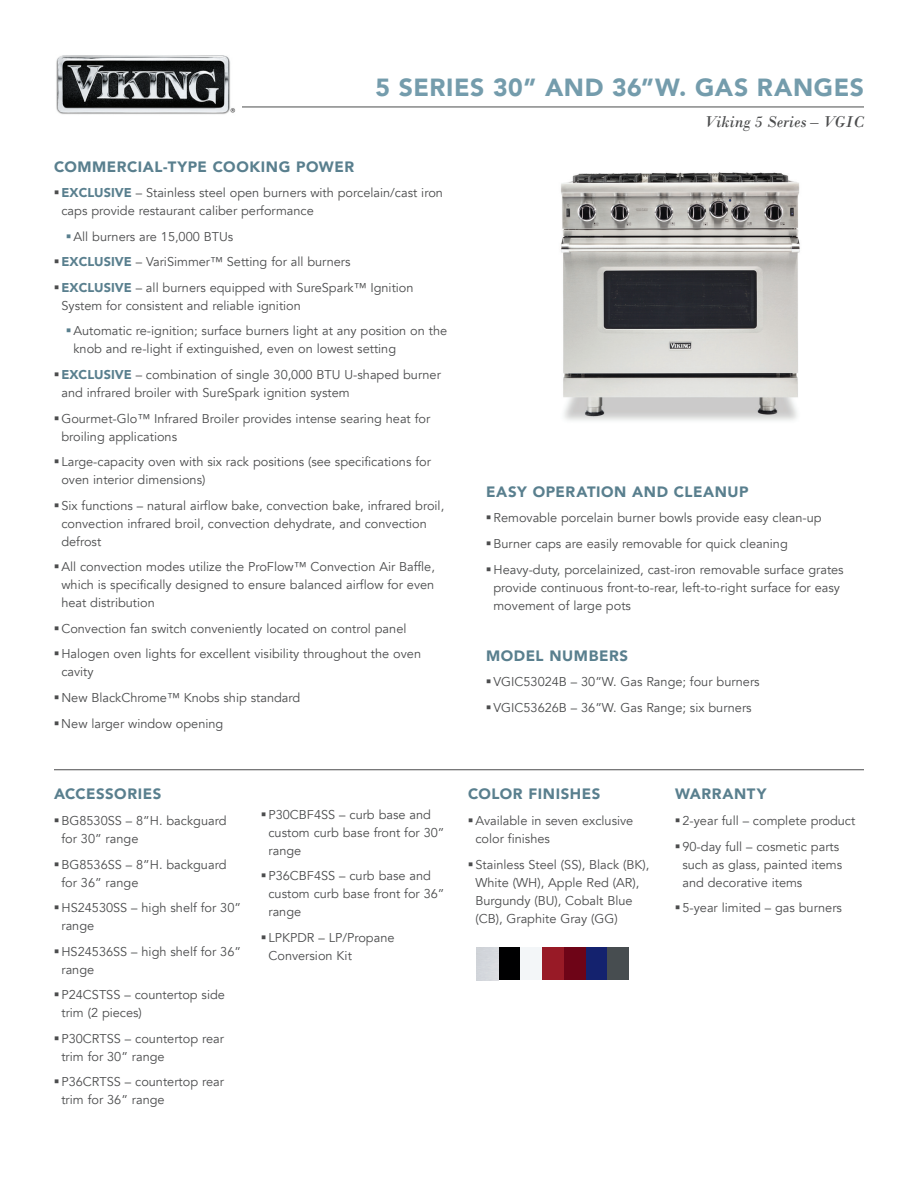
<style>
.page{position:relative;width:918px;height:1188px;background:#fff}
.page>*{position:absolute;margin:0;border:0;box-sizing:border-box;transform-origin:0 0}
.t1{font:900 24.75px "Avenir";letter-spacing:.02em;color:#749cac}
.t2{font:italic 16.5px "Bodoni";color:#4b4c4d}
.t3{font:900 15px "Avenir";letter-spacing:.035em;color:#597f8e}
.t4{font:12.75px/18px "Avenir";color:#4b4c4d}
.s1{font-weight:900;color:#597f8e}
.s2{color:#597f8e}
</style>
<div class="page">
<hr style="left:54px;top:769px;width:810px;height:1px;background:#4b4c4d">
<div style="left:499px;top:948px;width:21px;height:32px;background:#000001"></div>
<div style="left:520px;top:948px;width:22px;height:32px;background:#f3f6f8"></div>
<div style="left:542px;top:948px;width:22px;height:32px;background:#981a26"></div>
<div style="left:564px;top:948px;width:22px;height:32px;background:#6e0417"></div>
<div style="left:586px;top:948px;width:22px;height:32px;background:#14226e"></div>
<div style="left:608px;top:948px;width:21px;height:32px;background:#474d50"></div>
<hr style="left:241px;top:107px;width:623px;height:1px;background:#4b4c4d">
<img style="left:56px;top:55px;width:180px;height:60px">
<img style="left:561px;top:172px;width:239px;height:249px">
<h1 class="t1" style="left:376px;top:66px;width:490px">5 SERIES 30” AND 36”W. GAS RANGES</h1>
<p class="t2" style="left:704px;top:112px;width:161px">Viking 5 Series – VGIC</p>
<p class="t3" style="left:54px;top:154px;width:302px">COMMERCIAL-TYPE COOKING POWER</p>
<p class="t4" style="left:61px;top:184px;width:383px;text-indent:-7px">▪<span class="s1">EXCLUSIVE</span> – Stainless steel open burners with porcelain/cast iron caps provide restaurant caliber performance</p>
<p class="t4" style="left:66px;top:228px;width:169px"><span class="s2">▪</span>All burners are 15,000 BTUs</p>
<p class="t4" style="left:54px;top:253px;width:298px">▪<span class="s1">EXCLUSIVE</span> – VariSimmer™ Setting for all burners</p>
<p class="t4" style="left:61px;top:279px;width:354px;text-indent:-7px">▪<span class="s1">EXCLUSIVE</span> – all burners equipped with SureSpark™ Ignition<br>System for consistent and reliable ignition</p>
<p class="t4" style="left:73px;top:322px;width:375px;text-indent:-7px"><span class="s2">▪</span>Automatic re-ignition; surface burners light at any position on the knob and re-light if extinguished, even on lowest setting</p>
<p class="t4" style="left:61px;top:366px;width:381px;text-indent:-7px">▪<span class="s1">EXCLUSIVE</span> – combination of single 30,000 BTU U-shaped burner and infrared broiler with SureSpark ignition system</p>
<p class="t4" style="left:61px;top:409px;width:370px;text-indent:-7px">▪Gourmet-Glo™ Infrared Broiler provides intense searing heat for broiling applications</p>
<p class="t4" style="left:61px;top:453px;width:371px;text-indent:-7px">▪ Large-capacity oven with six rack positions (see specifications for oven interior dimensions)</p>
<p class="t4" style="left:61px;top:497px;width:384px;text-indent:-7px">▪Six functions – natural airflow bake, convection bake, infrared broil, convection infrared broil, convection dehydrate, and convection defrost</p>
<p class="t4" style="left:61px;top:558px;width:375px;text-align:justify;text-indent:-7px">▪All convection modes utilize the ProFlow™ Convection Air Baffle, which is specifically designed to ensure balanced airflow for even heat distribution</p>
<p class="t4" style="left:54px;top:620px;width:354px">▪Convection fan switch conveniently located on control panel</p>
<p class="t4" style="left:61px;top:645px;width:361px;text-indent:-7px">▪Halogen oven lights for excellent visibility throughout the oven cavity</p>
<p class="t4" style="left:54px;top:689px;width:248px">▪New BlackChrome™ Knobs ship standard</p>
<p class="t4" style="left:54px;top:714px;width:171px">▪New larger window opening</p>
<p class="t3" style="left:486px;top:479px;width:264px">EASY OPERATION AND CLEANUP</p>
<p class="t4" style="left:486px;top:509px;width:337px">▪Removable porcelain burner bowls provide easy clean-up</p>
<p class="t4" style="left:486px;top:535px;width:303px">▪Burner caps are easily removable for quick cleaning</p>
<p class="t4" style="left:493px;top:560px;width:352px;text-indent:-7px">▪Heavy-duty, porcelainized, cast-iron removable surface grates provide continuous front-to-rear, left-to-right surface for easy movement of large pots</p>
<p class="t3" style="left:486px;top:642px;width:144px">MODEL NUMBERS</p>
<p class="t4" style="left:486px;top:673px;width:275px">▪VGIC53024B – 30”W. Gas Range; four burners</p>
<p class="t4" style="left:486px;top:699px;width:267px">▪VGIC53626B – 36”W. Gas Range; six burners</p>
<p class="t3" style="left:54px;top:781px;width:109px">ACCESSORIES</p>
<p class="t4" style="left:61px;top:812px;width:167px;text-indent:-7px">▪BG8530SS – 8”H. backguard for 30” range</p>
<p class="t4" style="left:61px;top:855px;width:167px;text-indent:-7px">▪BG8536SS – 8”H. backguard for 36” range</p>
<p class="t4" style="left:61px;top:899px;width:181px;text-indent:-7px">▪HS24530SS – high shelf for 30” range</p>
<p class="t4" style="left:61px;top:943px;width:181px;text-indent:-7px">▪HS24536SS – high shelf for 36” range</p>
<p class="t4" style="left:61px;top:986px;width:165px;text-indent:-7px">▪P24CSTSS – countertop side trim (2 pieces)</p>
<p class="t4" style="left:61px;top:1030px;width:164px;text-indent:-7px">▪P30CRTSS – countertop rear trim for 30” range</p>
<p class="t4" style="left:61px;top:1073px;width:164px;text-indent:-7px">▪P36CRTSS – countertop rear trim for 36” range</p>
<p class="t4" style="left:268px;top:806px;width:178px;text-indent:-7px">▪P30CBF4SS – curb base and custom curb base front for 30” range</p>
<p class="t4" style="left:268px;top:867px;width:178px;text-indent:-7px">▪P36CBF4SS – curb base and custom curb base front for 36” range</p>
<p class="t4" style="left:268px;top:929px;width:128px;text-indent:-7px">▪ LPKPDR – LP/Propane<br>Conversion Kit</p>
<p class="t3" style="left:468px;top:781px;width:134px">COLOR FINISHES</p>
<p class="t4" style="left:475px;top:812px;width:159px;text-indent:-7px">▪Available in seven exclusive color finishes</p>
<p class="t4" style="left:475px;top:855px;width:175px;text-indent:-7px">▪Stainless Steel (SS), Black (BK),<br>White (WH), Apple Red (AR),<br>Burgundy (BU), Cobalt Blue (CB), Graphite Gray (GG)</p>
<p class="t3" style="left:675px;top:781px;width:93px">WARRANTY</p>
<p class="t4" style="left:675px;top:812px;width:182px">▪2-year full – complete product</p>
<p class="t4" style="left:682px;top:837px;width:161px;text-indent:-7px">▪90-day full – cosmetic parts such as glass, painted items and decorative items</p>
<p class="t4" style="left:675px;top:899px;width:169px">▪5-year limited – gas burners</p>
</div>
